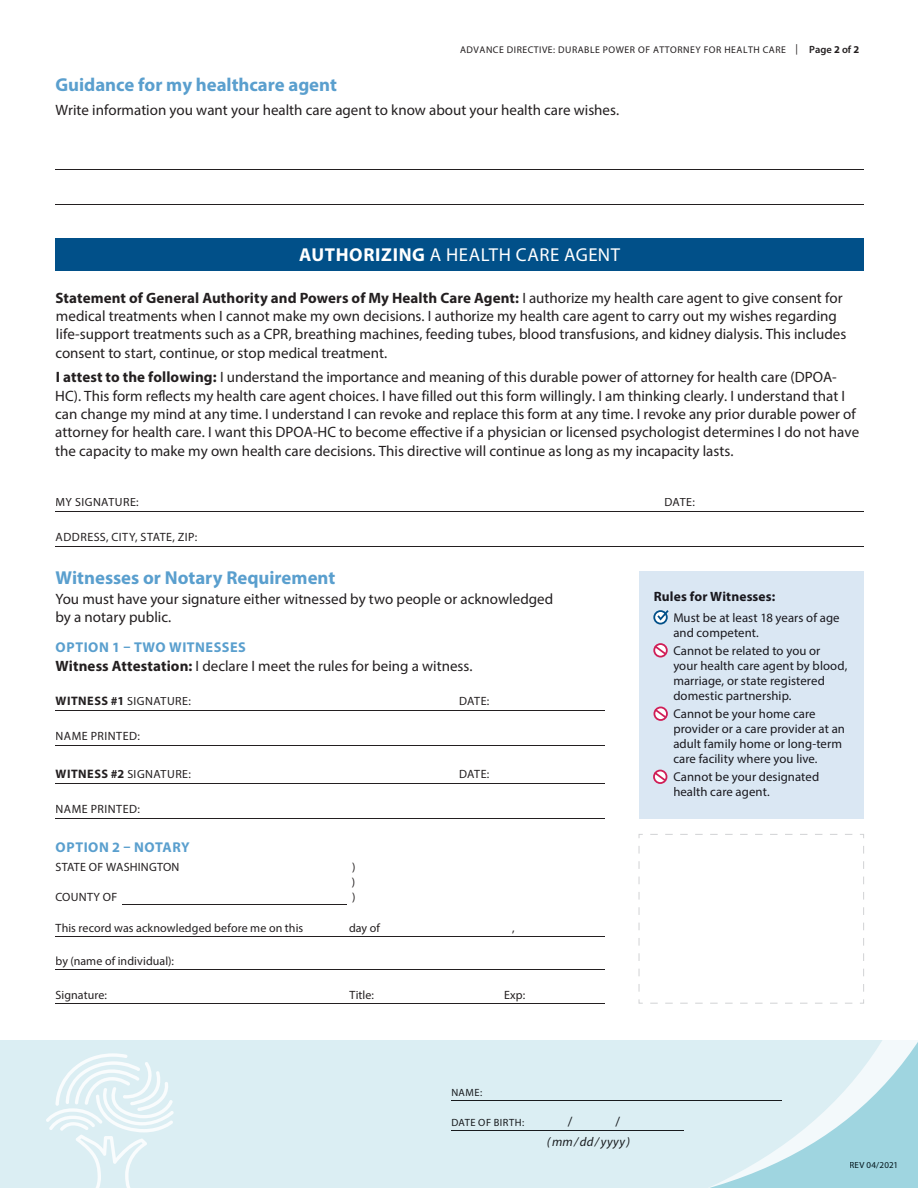
<style>
.page{position:relative;width:918px;height:1188px;background:#fff}
.page>*{position:absolute;margin:0;border:0;box-sizing:border-box;transform-origin:0 0}
.t1{font:700 18.75px "Myriad Pro";color:#5a9fce}
.t2{font:18.75px "Myriad Pro";letter-spacing:.03em;color:#fff}
.t3{font:15px/18.3px "Myriad Pro";color:#231f20}
.t4{font:700 14.25px "Myriad Pro";letter-spacing:.035em;color:#5a9fce}
.t5{font:700 13.5px "Myriad Pro";letter-spacing:.01em;color:#19181e}
.t6{font:13.5px "Myriad Pro";color:#181b1e}
.t7{font:12.75px/15px "Myriad Pro";letter-spacing:.005em;color:#19181e}
.t8{font:italic 12.75px "Myriad Pro";letter-spacing:.045em;color:#181b1e}
.t9{font:12px/15px "Myriad Pro";letter-spacing:.015em;color:#231f20}
.t10{font:12px "Myriad Pro";letter-spacing:.04em;color:#231f20}
.t11{font:10.5px "Myriad Pro";letter-spacing:.045em;color:#181b1e}
.t12{font:9.75px "Myriad Pro";letter-spacing:.05em;color:#231f20}
.t13{font:9px "Myriad Pro";letter-spacing:.025em;color:#02151b}
.s1{font-size:10.5px}
.s2{font-weight:600;font-size:10.5px}
.s3{font-weight:700;font-size:10.5px}
.s4{font-weight:700}
.s5{font-weight:700;font-size:12.3px}
</style>
<div class="page">
<div style="left:0;top:1041px;width:918px;height:147px;background:#dbeef3"></div>
<svg style="left:711px;top:1041px;width:207px;height:147px"></svg>
<hr style="left:451px;top:1100px;width:330px;height:1px;background:#181b1e">
<hr style="left:451px;top:1130px;width:233px;height:1px;background:#181b1e">
<div style="left:850px;top:1162px;width:46px;height:7px;background:#9fd5e0"></div>
<hr style="left:56px;top:512px;width:808px;height:1px;background:#231f20">
<hr style="left:56px;top:546px;width:808px;height:1px;background:#231f20">
<hr style="left:56px;top:711px;width:549px;height:1px;background:#231f20">
<hr style="left:56px;top:745px;width:549px;height:1px;background:#231f20">
<hr style="left:56px;top:784px;width:549px;height:1px;background:#231f20">
<hr style="left:56px;top:818px;width:549px;height:1px;background:#231f20">
<hr style="left:56px;top:936px;width:549px;height:1px;background:#231f20">
<hr style="left:56px;top:970px;width:549px;height:1px;background:#231f20">
<hr style="left:56px;top:1003px;width:549px;height:1px;background:#231f20">
<hr style="left:56px;top:170px;width:808px;height:1px;background:#231f20">
<hr style="left:56px;top:204px;width:808px;height:1px;background:#231f20">
<div style="left:56px;top:238px;width:808px;height:33px;background:#015089"></div>
<hr style="left:122px;top:904px;width:225px;height:1px;background:#231f20">
<svg style="left:638px;top:834px;width:226px;height:170px"></svg>
<div style="left:639px;top:571px;width:225px;height:248px;background:#dae7f3"></div>
<div style="left:653px;top:643px;width:15px;height:15px;border:2px solid #d01e57;border-radius:50%"></div>
<svg style="left:653px;top:644px;width:15px;height:12px"></svg>
<div style="left:653px;top:610px;width:15px;height:15px;border:2px solid #015089;border-radius:50%"></div>
<svg style="left:656px;top:610px;width:13px;height:12px"></svg>
<div style="left:654px;top:707px;width:14px;height:14px;border:2px solid #d01e57;border-radius:50%"></div>
<svg style="left:653px;top:707px;width:15px;height:13px"></svg>
<div style="left:653px;top:770px;width:14px;height:14px;border:2px solid #d01e57;border-radius:50%"></div>
<svg style="left:653px;top:770px;width:15px;height:13px"></svg>
<svg style="left:46px;top:1053px;width:128px;height:135px"></svg>
<p class="t12" style="left:460px;top:43px;width:401px">ADVANCE DIRECTIVE: DURABLE POWER OF ATTORNEY FOR HEALTH CARE <span class="s1">|</span> <span class="s2">Page</span> <span class="s3">2</span> <span class="s2">of</span> <span class="s3">2</span></p>
<p class="t1" style="left:56px;top:72px;width:283px">Guidance for my healthcare agent</p>
<p class="t3" style="left:56px;top:100px;width:565px">Write information you want your health care agent to know about your health care wishes.</p>
<p class="t2" style="left:299px;top:243px;width:323px"><span class="s4">AUTHORIZING</span> A HEALTH CARE AGENT</p>
<p class="t3" style="left:55px;top:288px;width:792px"><span class="s4">Statement of General Authority and Powers of My Health Care Agent:</span> I authorize my health care agent to give consent for medical treatments when I cannot make my own decisions. I authorize my health care agent to carry out my wishes regarding life-support treatments such as a CPR, breathing machines, feeding tubes, blood transfusions, and kidney dialysis. This includes consent to start, continue, or stop medical treatment.</p>
<p class="t3" style="left:55px;top:368px;width:806px"><span class="s4">I attest to the following:</span> I understand the importance and meaning of this durable power of attorney for health care (DPOA-HC). This form reflects my health care agent choices. I have fi lled out this form willingly. I am thinking clearly. I understand that I can change my mind at any time. I understand I can revoke and replace this form at any time. I revoke any prior durable power of attorney for health care. I want this DPOA-HC to become effective if a physician or licensed psychologist determines I do not have the capacity to make my own health care decisions. This directive will continue as long as my incapacity lasts.</p>
<p class="t10" style="left:56px;top:495px;width:85px">MY SIGNATURE:</p>
<p class="t9" style="left:664px;top:495px;width:32px">DATE:</p>
<p class="t10" style="left:56px;top:529px;width:143px">ADDRESS, CITY, STATE, ZIP:</p>
<p class="t1" style="left:56px;top:565px;width:281px">Witnesses or Notary Requirement</p>
<p class="t3" style="left:56px;top:590px;width:499px">You must have your signature either witnessed by two people or acknowledged by a notary public.</p>
<p class="t4" style="left:56px;top:637px;width:192px">OPTION 1 – TWO WITNESSES</p>
<p class="t3" style="left:56px;top:657px;width:419px"><span class="s4">Witness Attestation:</span> I declare I meet the rules for being a witness.</p>
<p class="t10" style="left:56px;top:694px;width:137px"><span class="s5">WITNESS #1</span> SIGNATURE:</p>
<p class="t9" style="left:459px;top:694px;width:32px">DATE:</p>
<p class="t10" style="left:56px;top:728px;width:86px">NAME PRINTED:</p>
<p class="t10" style="left:56px;top:767px;width:137px"><span class="s5">WITNESS #2</span> SIGNATURE:</p>
<p class="t9" style="left:459px;top:767px;width:32px">DATE:</p>
<p class="t10" style="left:56px;top:801px;width:86px">NAME PRINTED:</p>
<p class="t4" style="left:56px;top:838px;width:135px">OPTION 2 – NOTARY</p>
<p class="t9" style="left:56px;top:859px;width:126px">STATE OF WASHINGTON</p>
<p class="t9" style="left:352px;top:859px;width:5px">) )</p>
<p class="t9" style="left:56px;top:889px;width:63px">COUNTY OF</p>
<p class="t9" style="left:352px;top:889px;width:5px">)</p>
<p class="t9" style="left:56px;top:920px;width:249px">This record was acknowledged before me on this</p>
<p class="t9" style="left:349px;top:920px;width:32px">day of</p>
<p class="t9" style="left:512px;top:920px;width:4px">,</p>
<p class="t9" style="left:56px;top:954px;width:120px">by (name of individual):</p>
<p class="t9" style="left:56px;top:987px;width:53px">Signature:</p>
<p class="t9" style="left:350px;top:987px;width:26px">Title:</p>
<p class="t9" style="left:504px;top:987px;width:23px">Exp:</p>
<p class="t5" style="left:654px;top:588px;width:123px">Rules for Witnesses:</p>
<p class="t7" style="left:673px;top:610px;width:168px">Must be at least 18 years of age and competent.</p>
<p class="t7" style="left:673px;top:643px;width:176px">Cannot be related to you or your health care agent by blood, marriage, or state registered domestic partnership.</p>
<p class="t7" style="left:673px;top:706px;width:173px">Cannot be your home care provider or a care provider at an adult family home or long-term care facility where you live.</p>
<p class="t7" style="left:673px;top:769px;width:147px">Cannot be your designated health care agent.</p>
<p class="t11" style="left:451px;top:1086px;width:32px">NAME:</p>
<p class="t11" style="left:451px;top:1116px;width:74px">DATE OF BIRTH:</p>
<p class="t6" style="left:568px;top:1113px;width:6px">/</p>
<p class="t6" style="left:616px;top:1113px;width:6px">/</p>
<p class="t8" style="left:547px;top:1134px;width:85px">(mm/dd/yyyy)</p>
<p class="t13" style="left:849px;top:1160px;width:50px">REV 04/2021</p>
</div>
